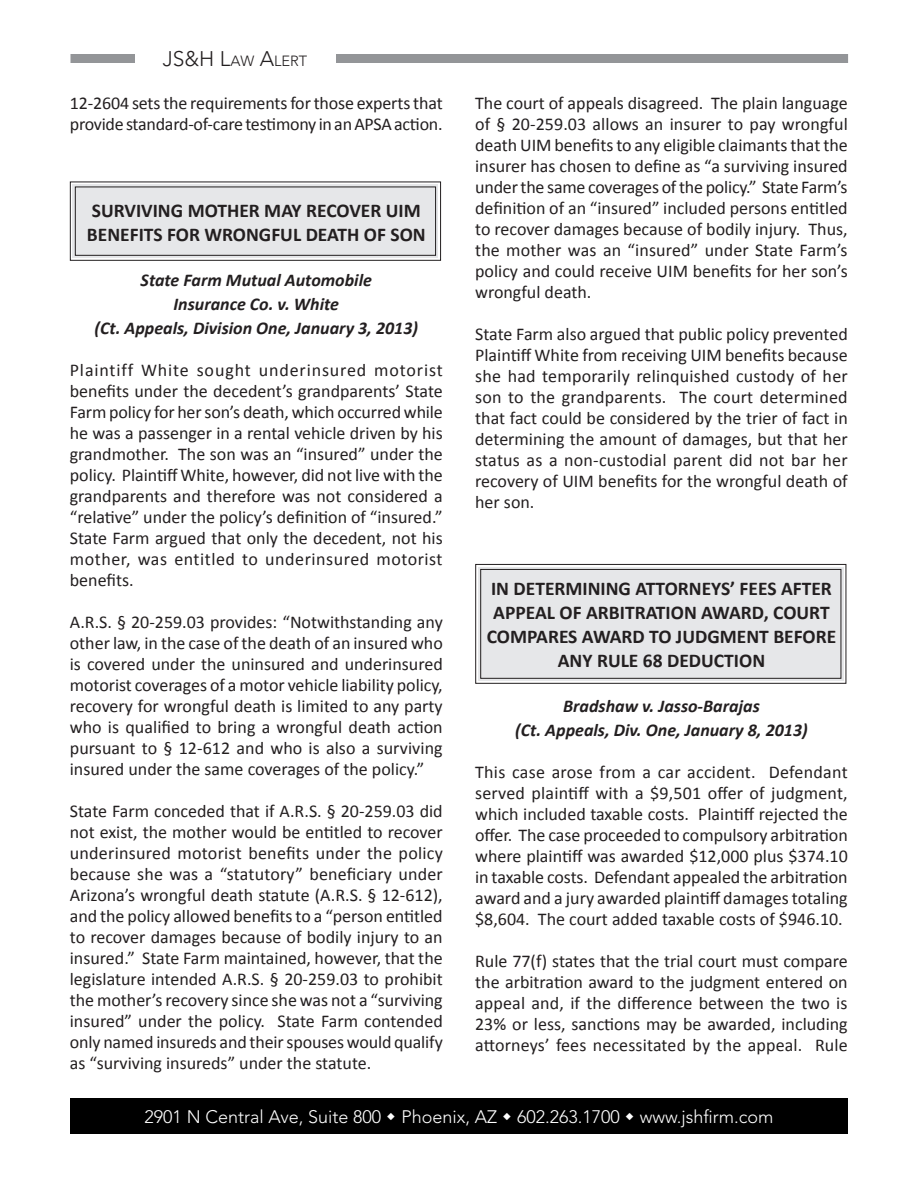
<style>
.page{position:relative;width:918px;height:1188px;background:#fff}
.page>*{position:absolute;margin:0;border:0;box-sizing:border-box;transform-origin:0 0}
.t1{font:300 21px "Avenir LT Std";color:#231f20}
.t2{font:700 19.5px/24px "Calibri";color:#231f20}
.t3{font:18px/21px "Calibri";color:#231f20;text-align:justify}
.t4{font:italic 700 18px/24px "Calibri";color:#231f20;text-align:center}
.t5{font:300 18px "Avenir LT Std";color:#fff}
.s1{font-size:14.7px}
.s2{font-style:inherit}
</style>
<div class="page">
<div style="left:70px;top:54px;width:778px;height:9px;background:#939598"></div>
<div style="left:135px;top:46px;width:200px;height:25px;background:#fff"></div>
<div style="left:70px;top:1099px;width:778px;height:35px;background:#000"></div>
<svg style="left:475px;top:563px;width:372px;height:121px;background:#e1e2e4"></svg>
<div style="left:480px;top:569px;width:361px;height:110px;border:1px solid #231f20"></div>
<svg style="left:69px;top:181px;width:373px;height:80px;background:#e1e2e3"></svg>
<div style="left:75px;top:186px;width:361px;height:70px;border:1px solid #231f20"></div>
<p class="t1" style="left:163px;top:47px;width:146px">JS&amp;H L<span class="s1">AW</span> A<span class="s1">LERT</span></p>
<p class="t3" style="left:70px;top:91px;width:374px">12-2604 sets the requirements for those experts that provide standard-of-care testimony in an APSA action.</p>
<p class="t2" style="left:87px;top:197px;width:340px">SURVIVING MOTHER MAY RECOVER UIM<br>BENEFITS FOR WRONGFUL DEATH OF SON</p>
<p class="t4" style="left:94px;top:267px;width:325px">State Farm Mutual Automobile<br>Insurance Co. v. White<br>(Ct. Appeals, Division One, January 3, 2013)</p>
<p class="t3" style="left:70px;top:358px;width:375px">Plaintiff White sought underinsured motorist benefits under the decedent’s grandparents’ State Farm policy for her son’s death, which occurred while he was a passenger in a rental vehicle driven by his grandmother. The son was an “insured” under the policy. Plaintiff White, however, did not live with the grandparents and therefore was not considered a “relative” under the policy’s definition of “insured.” State Farm argued that only the decedent, not his mother, was entitled to underinsured motorist benefits.</p>
<p class="t3" style="left:70px;top:610px;width:375px">A.R.S. § 20-259.03 provides: “Notwithstanding any other law, in the case of the death of an insured who is covered under the uninsured and underinsured motorist coverages of a motor vehicle liability policy, recovery for wrongful death is limited to any party who is qualified to bring a wrongful death action pursuant to § 12-612 and who is also a surviving insured under the same coverages of the policy.”</p>
<p class="t3" style="left:70px;top:799px;width:375px">State Farm conceded that if A.R.S. § 20-259.03 did not exist, the mother would be entitled to recover underinsured motorist benefits under the policy because she was a “statutory” beneficiary under Arizona’s wrongful death statute (A.R.S. § 12-612), and the policy allowed benefits to a “person entitled to recover damages because of bodily injury to an insured.” State Farm maintained, however, that the legislature intended A.R.S. § 20-259.03 to prohibit the mother’s recovery since she was not a “surviving insured” under the policy. State Farm contended only named insureds and their spouses would qualify as “surviving insureds” under the statute.</p>
<p class="t3" style="left:475px;top:91px;width:374px">The court of appeals disagreed. The plain language of § 20-259.03 allows an insurer to pay wrongful death UIM benefits to any eligible claimants that the insurer has chosen to define as “a surviving insured under the same coverages of the policy.” State Farm’s definition of an “insured” included persons entitled to recover damages because of bodily injury. Thus, the mother was an “insured” under State Farm’s policy and could receive UIM benefits for her son’s wrongful death.</p>
<p class="t3" style="left:475px;top:322px;width:374px">State Farm also argued that public policy prevented Plaintiff White from receiving UIM benefits because she had temporarily relinquished custody of her son to the grandparents. The court determined that fact could be considered by the trier of fact in determining the amount of damages, but that her status as a non-custodial parent did not bar her recovery of UIM benefits for the wrongful death of her son.</p>
<p class="t2" style="left:487px;top:575px;width:351px;text-align:center">IN DETERMINING ATTORNEYS’ FEES AFTER<br>APPEAL OF ARBITRATION AWARD, COURT<br>COMPARES AWARD TO JUDGMENT BEFORE<br>ANY RULE 68 DEDUCTION</p>
<p class="t4" style="left:515px;top:693px;width:294px">Bradshaw v. Jasso-Barajas<br>(Ct. Appeals, Div. One, January 8, 2013)</p>
<p class="t3" style="left:475px;top:760px;width:374px">This case arose from a car accident. Defendant served plaintiff with a $9,501 offer of judgment, which included taxable costs. Plaintiff rejected the offer. The case proceeded to compulsory arbitration where plaintiff was awarded $12,000 plus $374.10 in taxable costs. Defendant appealed the arbitration award and a jury awarded plaintiff damages totaling $8,604. The court added taxable costs of $946.10.</p>
<p class="t3" style="left:475px;top:949px;width:374px">Rule 77(f) states that the trial court must compare the arbitration award to the judgment entered on appeal and, if the difference between the two is 23% or less, sanctions may be awarded, including attorneys’ fees necessitated by the appeal. Rule</p>
<p class="t5" style="left:145px;top:1106px;width:630px">2901 N Central Ave<span class="s2">,</span> Suite 800 Phoenix, AZ 602.263.1700 www.jshfirm.com</p>
</div>
